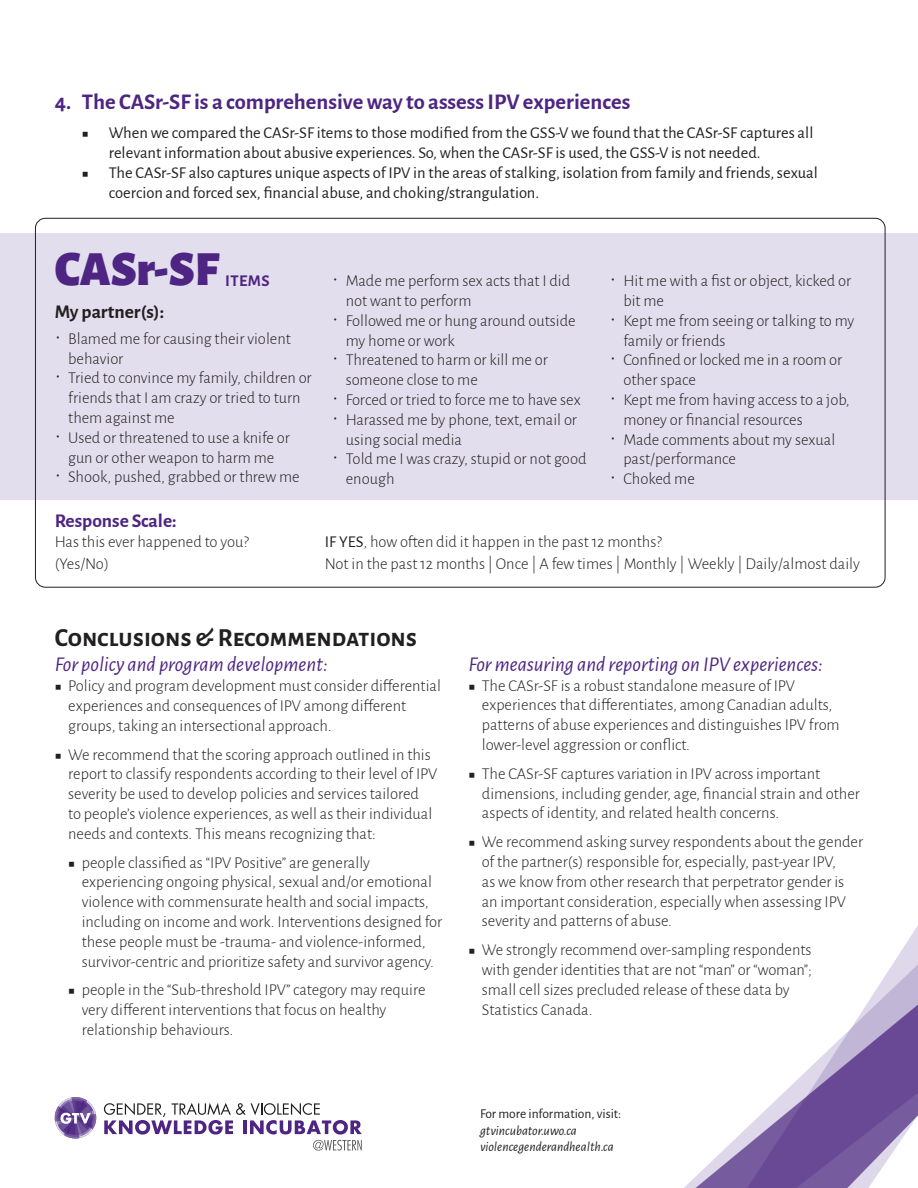
<style>
.page{position:relative;width:918px;height:1188px;background:#fff}
.page>*{position:absolute;margin:0;border:0;box-sizing:border-box;transform-origin:0 0}
.t1{font:900 49.5px "Alegreya Sans";letter-spacing:-.005em;color:#4e2582}
.t2{font:700 25.5px "Alegreya Sans SC";color:#231f20}
.t3{font:700 22.5px "Alegreya Sans";color:#4e2582}
.t4{font:italic 21px "Alegreya Sans";color:#4e2582}
.t5{font:700 19.5px "Alegreya Sans";color:#4e2582}
.t6{font:700 19.5px "Alegreya Sans";color:#231f20}
.t7{font:300 16.5px/19.8px "Alegreya Sans";color:#231f20}
.t8{font:16.5px/19.8px "Alegreya Sans";color:#231f20}
.t9{font:700 16.5px "Alegreya Sans";letter-spacing:.025em;color:#4e2582}
.t10{font:italic 13.5px "Alegreya Sans";color:#231f20}
.t11{font:13.5px "Alegreya Sans";color:#231f20}
.s1{font-size:27px}
.s2{font-weight:400}
</style>
<div class="page">
<img style="left:684px;top:926px;width:234px;height:262px">
<svg style="left:104px;top:1103px;width:258px;height:48px"></svg>
<svg style="left:54px;top:1097px;width:43px;height:42px"></svg>
<div style="left:0;top:233px;width:918px;height:267px;background:#e3deed"></div>
<p class="t3" style="left:55px;top:86px;width:577px">4. The CASr-SF is a comprehensive way to assess IPV experiences</p>
<p class="t8" style="left:109px;top:122px;width:706px;text-indent:-27px">■ When we compared the CASr-SF items to those modified from the GSS-V we found that the CASr-SF captures all relevant information about abusive experiences. So, when the CASr-SF is used, the GSS-V is not needed.</p>
<p class="t8" style="left:109px;top:162px;width:711px;text-indent:-27px">■ The CASr-SF also captures unique aspects of IPV in the areas of stalking, isolation from family and friends, sexual coercion and forced sex, financial abuse, and choking/strangulation.</p>
<p class="t1" style="left:55px;top:229px;width:165px">CASr-SF</p>
<p class="t9" style="left:225px;top:269px;width:46px">ITEMS</p>
<p class="t6" style="left:55px;top:297px;width:111px">My partner(s):</p>
<p class="t7" style="left:68px;top:328px;width:224px;text-indent:-14px"><span class="s1">•</span> Blamed me for causing their violent behavior</p>
<p class="t7" style="left:68px;top:368px;width:245px;text-indent:-14px"><span class="s1">•</span> Tried to convince my family, children or friends that I am crazy or tried to turn them against me</p>
<p class="t7" style="left:55px;top:427px;width:237px;text-align:center"><span class="s1">•</span> Used or threatened to use a knife or gun or other weapon to harm me</p>
<p class="t7" style="left:55px;top:467px;width:246px"><span class="s1">•</span> Shook, pushed, grabbed or threw me</p>
<p class="t7" style="left:346px;top:270px;width:226px;text-indent:-14px"><span class="s1">•</span> Made me perform sex acts that I did not want to perform</p>
<p class="t7" style="left:346px;top:310px;width:231px;text-indent:-14px"><span class="s1">•</span> Followed me or hung around outside my home or work</p>
<p class="t7" style="left:346px;top:350px;width:204px;text-indent:-14px"><span class="s1">•</span> Threatened to harm or kill me or someone close to me</p>
<p class="t7" style="left:332px;top:389px;width:250px"><span class="s1">•</span> Forced or tried to force me to have sex</p>
<p class="t7" style="left:346px;top:409px;width:233px;text-indent:-14px"><span class="s1">•</span> Harassed me by phone, text, email or using social media</p>
<p class="t7" style="left:346px;top:449px;width:242px;text-indent:-14px"><span class="s1">•</span> Told me I was crazy, stupid or not good enough</p>
<p class="t7" style="left:623px;top:270px;width:229px;text-indent:-14px"><span class="s1">•</span> Hit me with a fist or object, kicked or bit me</p>
<p class="t7" style="left:623px;top:310px;width:233px;text-indent:-14px"><span class="s1">•</span> Kept me from seeing or talking to my family or friends</p>
<p class="t7" style="left:623px;top:350px;width:220px;text-indent:-14px"><span class="s1">•</span> Confined or locked me in a room or other space</p>
<p class="t7" style="left:623px;top:389px;width:228px;text-indent:-14px"><span class="s1">•</span> Kept me from having access to a job, money or financial resources</p>
<p class="t7" style="left:623px;top:429px;width:213px;text-indent:-14px"><span class="s1">•</span> Made comments about my sexual past/performance</p>
<p class="t7" style="left:610px;top:468px;width:86px"><span class="s1">•</span> Choked me</p>
<p class="t5" style="left:55px;top:506px;width:124px">Response Scale:</p>
<p class="t7" style="left:55px;top:531px;width:196px">Has this ever happened to you?</p>
<p class="t7" style="left:325px;top:531px;width:339px"><span class="s2">IF YES</span>, how often did it happen in the past 12 months?</p>
<p class="t7" style="left:55px;top:553px;width:56px">(Yes/No)</p>
<p class="t7" style="left:325px;top:553px;width:537px">Not in the past 12 months | Once | A few times | Monthly | Weekly | Daily/almost daily</p>
<p class="t2" style="left:55px;top:619px;width:364px">Conclusions &amp; Recommendations</p>
<p class="t4" style="left:55px;top:650px;width:275px">For policy and program development:</p>
<p class="t7" style="left:68px;top:675px;width:374px;text-indent:-14px"><span class="s2">■</span> Policy and program development must consider differential experiences and consequences of IPV among different groups, taking an intersectional approach.</p>
<p class="t7" style="left:68px;top:744px;width:371px;text-indent:-14px"><span class="s2">■</span> We recommend that the scoring approach outlined in this report to classify respondents according to their level of IPV severity be used to develop policies and services tailored<br>to people’s violence experiences, as well as their individual needs and contexts. This means recognizing that:</p>
<p class="t7" style="left:82px;top:852px;width:362px;text-indent:-14px"><span class="s2">■</span> people classified as “IPV Positive” are generally experiencing ongoing physical, sexual and/or emotional violence with commensurate health and social impacts, including on income and work. Interventions designed for these people must be -trauma- and violence-informed, survivor-centric and prioritize safety and survivor agency.</p>
<p class="t7" style="left:82px;top:980px;width:345px;text-indent:-14px"><span class="s2">■</span> people in the “Sub-threshold IPV” category may require very different interventions that focus on healthy relationship behaviours.</p>
<p class="t4" style="left:468px;top:650px;width:356px">For measuring and reporting on IPV experiences:</p>
<p class="t7" style="left:482px;top:675px;width:359px;text-indent:-14px"><span class="s2">■</span> The CASr-SF is a robust standalone measure of IPV experiences that differentiates, among Canadian adults, patterns of abuse experiences and distinguishes IPV from lower-level aggression or conflict.</p>
<p class="t7" style="left:482px;top:763px;width:380px;text-indent:-14px"><span class="s2">■</span> The CASr-SF captures variation in IPV across important dimensions, including gender, age, financial strain and other aspects of identity, and related health concerns.</p>
<p class="t7" style="left:482px;top:831px;width:383px;text-indent:-14px"><span class="s2">■</span> We recommend asking survey respondents about the gender of the partner(s) responsible for, especially, past-year IPV,<br>as we know from other research that perpetrator gender is an important consideration, especially when assessing IPV severity and patterns of abuse.</p>
<p class="t7" style="left:482px;top:939px;width:332px;text-indent:-14px"><span class="s2">■</span> We strongly recommend over-sampling respondents with gender identities that are not “man” or “woman”; small cell sizes precluded release of these data by Statistics Canada.</p>
<p class="t11" style="left:480px;top:1105px;width:143px">For more information, visit:</p>
<p class="t10" style="left:480px;top:1121px;width:98px">gtvincubator.uwo.ca</p>
<p class="t10" style="left:480px;top:1137px;width:135px">violencegenderandhealth.ca</p>
</div>
